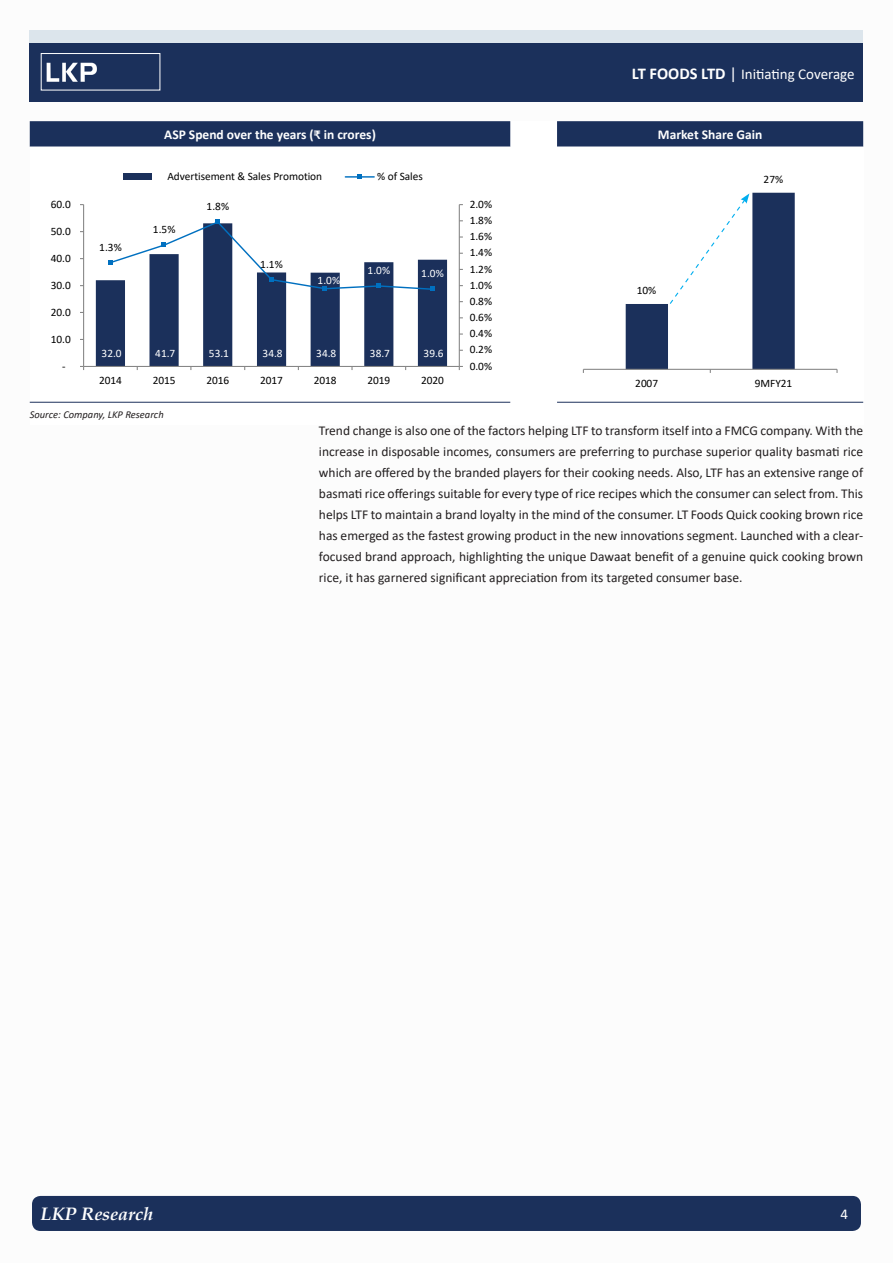
<style>
.page{position:relative;width:893px;height:1263px;background:#fff}
.page>*{position:absolute;margin:0;border:0;box-sizing:border-box;transform-origin:0 0}
.t1{font:italic 700 18px "Book Antiqua";color:#fff}
.t2{font:15px "Calibri";color:#fff}
.Paragraph{font:13.5px/21px "Calibri";color:#231f20;text-align:justify}
.Table_head{font:700 13.5px "Calibri";color:#fff}
.t3{font:11.4px "Calibri";color:#000}
.t4{font:11.4px "Calibri";color:#fff}
.Source{font:italic 10.5px "Calibri";color:#231f20}
.s1{font-weight:700;font-size:16.5px}
.s2{font-size:16.5px}
</style>
<div class="page">
<div style="left:30px;top:42px;width:833px;height:59px;background:#1b305b"></div>
<div style="left:30px;top:30px;width:833px;height:12px;background:#dce5ec"></div>
<img style="left:46px;top:62px;width:51px;height:20px">
<div style="left:41px;top:53px;width:119px;height:37px;border:1px solid #fff"></div>
<div style="left:32px;top:1196px;width:829px;height:35px;background:#1b305b;border-radius:9px"></div>
<svg style="left:30px;top:121px;width:833px;height:26px;background:#2d4068"></svg>
<svg style="left:30px;top:173px;width:833px;height:229px"></svg>
<hr style="left:557px;top:402px;width:306px;height:1px;background:#1b305b">
<hr style="left:30px;top:402px;width:480px;height:1px;background:#1b305b">
<svg style="left:96px;top:223px;width:351px;height:143px;fill:#1b305b"></svg>
<hr style="left:459px;top:205px;width:1px;height:161px;background:#868686">
<hr style="left:83px;top:205px;width:1px;height:161px;background:#868686">
<hr style="left:84px;top:366px;width:375px;height:1px;background:#868686">
<svg style="left:80px;top:366px;width:4px;height:4px"></svg>
<svg style="left:459px;top:366px;width:4px;height:4px"></svg>
<svg style="left:108px;top:220px;width:326px;height:71px"></svg>
<div style="left:123px;top:174px;width:28px;height:6px;background:#1b305b"></div>
<hr style="left:345px;top:176px;width:29px;height:2px;background:#0070c0">
<hr style="left:583px;top:369px;width:254px;height:1px;background:#868686">
<svg style="left:626px;top:193px;width:169px;height:180px"></svg>
<p class="t2" style="left:632px;top:64px;width:224px"><span class="s1">LT FOODS LTD</span> <span class="s2">|</span> Initiating Coverage</p>
<p class="Table_head" style="left:164px;top:125px;width:213px">ASP Spend over the years (₹ in crores)</p>
<p class="Table_head" style="left:658px;top:125px;width:106px">Market Share Gain</p>
<p class="t3" style="left:167px;top:168px;width:156px">Advertisement &amp; Sales Promotion</p>
<p class="t3" style="left:377px;top:168px;width:47px">% of Sales</p>
<p class="t3" style="left:764px;top:171px;width:21px">27%</p>
<p class="t3" style="left:51px;top:196px;width:21px">60.0</p>
<p class="t3" style="left:207px;top:198px;width:24px">1.8%</p>
<p class="t3" style="left:470px;top:196px;width:24px">2.0%</p>
<p class="t3" style="left:51px;top:223px;width:21px">50.0</p>
<p class="t3" style="left:153px;top:221px;width:24px">1.5%</p>
<p class="t3" style="left:470px;top:212px;width:24px">1.8%</p>
<p class="t3" style="left:470px;top:228px;width:24px">1.6%</p>
<p class="t3" style="left:51px;top:250px;width:21px">40.0</p>
<p class="t3" style="left:51px;top:277px;width:21px">30.0</p>
<p class="t3" style="left:99px;top:239px;width:24px">1.3%</p>
<p class="t3" style="left:260px;top:256px;width:24px">1.1%</p>
<p class="t4" style="left:318px;top:272px;width:24px">1.0%</p>
<p class="t4" style="left:368px;top:262px;width:24px">1.0%</p>
<p class="t4" style="left:421px;top:265px;width:24px">1.0%</p>
<p class="t3" style="left:470px;top:245px;width:24px">1.4%</p>
<p class="t3" style="left:470px;top:261px;width:24px">1.2%</p>
<p class="t3" style="left:470px;top:277px;width:24px">1.0%</p>
<p class="t3" style="left:637px;top:282px;width:21px">10%</p>
<p class="t3" style="left:470px;top:293px;width:24px">0.8%</p>
<p class="t3" style="left:51px;top:304px;width:21px">20.0</p>
<p class="t3" style="left:470px;top:309px;width:24px">0.6%</p>
<p class="t3" style="left:51px;top:331px;width:21px">10.0</p>
<p class="t3" style="left:470px;top:326px;width:24px">0.4%</p>
<p class="t4" style="left:102px;top:345px;width:22px">32.0</p>
<p class="t4" style="left:155px;top:345px;width:22px">41.7</p>
<p class="t4" style="left:209px;top:345px;width:22px">53.1</p>
<p class="t4" style="left:263px;top:345px;width:22px">34.8</p>
<p class="t4" style="left:316px;top:345px;width:22px">34.8</p>
<p class="t4" style="left:370px;top:345px;width:22px">38.7</p>
<p class="t4" style="left:424px;top:345px;width:22px">39.6</p>
<p class="t3" style="left:470px;top:342px;width:24px">0.2%</p>
<p class="t3" style="left:62px;top:358px;width:5px">-</p>
<p class="t3" style="left:470px;top:358px;width:24px">0.0%</p>
<p class="t3" style="left:99px;top:372px;width:24px">2014</p>
<p class="t3" style="left:153px;top:372px;width:24px">2015</p>
<p class="t3" style="left:206px;top:372px;width:24px">2016</p>
<p class="t3" style="left:260px;top:372px;width:24px">2017</p>
<p class="t3" style="left:314px;top:372px;width:24px">2018</p>
<p class="t3" style="left:367px;top:372px;width:24px">2019</p>
<p class="t3" style="left:421px;top:372px;width:24px">2020</p>
<p class="t3" style="left:635px;top:376px;width:24px">2007</p>
<p class="t3" style="left:755px;top:376px;width:39px">9MFY21</p>
<p class="Source" style="left:30px;top:407px;width:135px">Source: Company, LKP Research</p>
<p class="Paragraph" style="left:319px;top:420px;width:546px">Trend change is also one of the factors helping LTF to transform itself into a FMCG company. With the increase in disposable incomes, consumers are preferring to purchase superior quality basmati rice which are offered by the branded players for their cooking needs. Also, LTF has an extensive range of basmati rice offerings suitable for every type of rice recipes which the consumer can select from. This helps LTF to maintain a brand loyalty in the mind of the consumer. LT Foods Quick cooking brown rice has emerged as the fastest growing product in the new innovations segment. Launched with a clear&shy;focused brand approach, highlighting the unique Dawaat benefit of a genuine quick cooking brown rice, it has garnered significant appreciation from its targeted consumer base.</p>
<h1 class="t1" style="left:41px;top:1201px;width:114px">LKP Research</h1>
<p class="t2" style="left:840px;top:1204px;width:9px">4</p>
</div>
